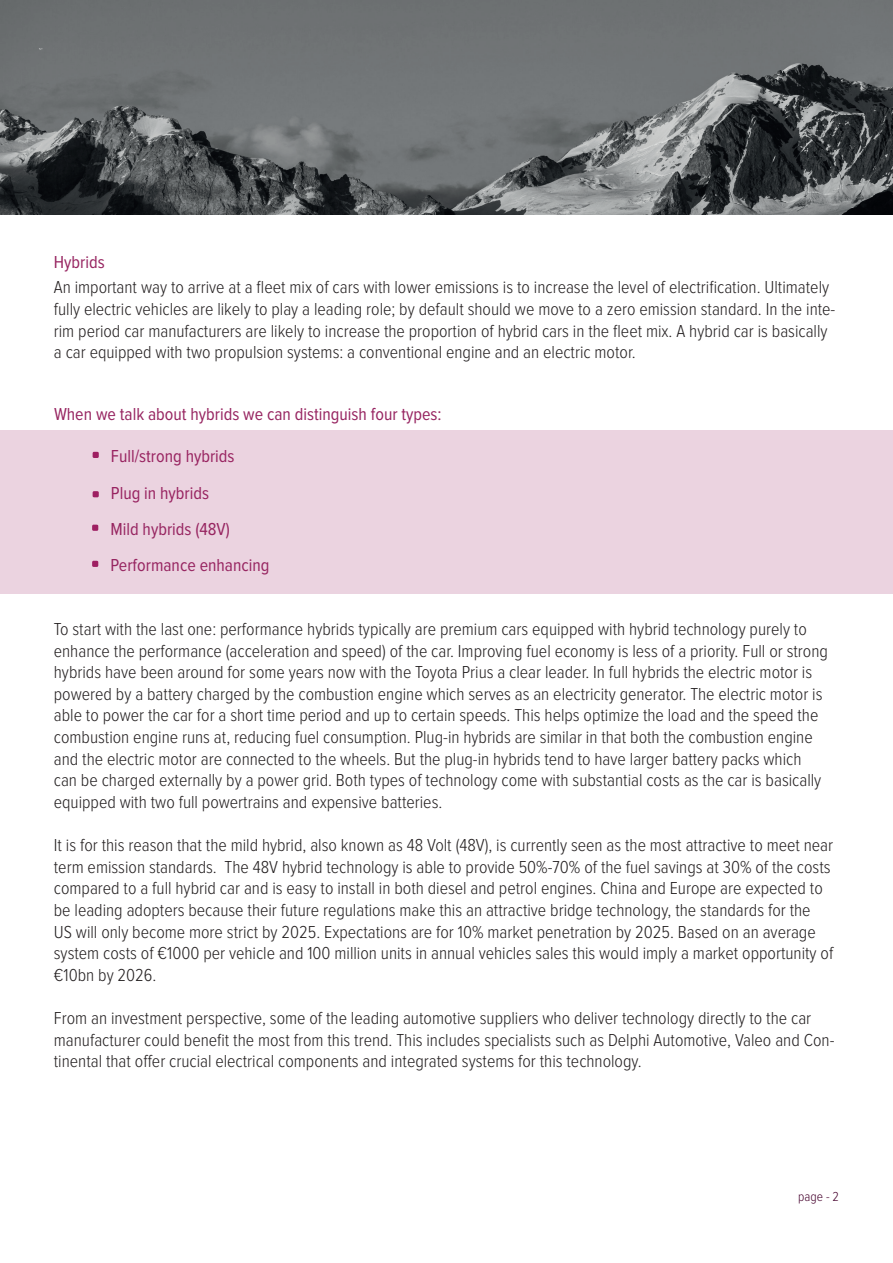
<style>
.page{position:relative;width:893px;height:1263px;background:#fff}
.page>*{position:absolute;margin:0;border:0;box-sizing:border-box;transform-origin:0 0}
.t1{font:300 18px/21.6px "Proxima Nova Cond";color:#231f20}
.t2{font:18px/36.8px "Proxima Nova Cond";color:#972561}
.t3{font:300 13.5px "Proxima Nova Cond";color:#47042f}
</style>
<div class="page">
<img style="left:0;top:0;width:893px;height:215px">
<div style="left:0;top:431px;width:893px;height:163px;background:#ebd3e0"></div>
<svg style="left:92px;top:525px;width:6px;height:6px"></svg>
<svg style="left:92px;top:561px;width:6px;height:6px"></svg>
<p class="t2" style="left:54px;top:244px;width:52px">Hybrids</p>
<p class="t1" style="left:54px;top:277px;width:783px">An important way to arrive at a fleet mix of cars with lower emissions is to increase the level of electrification. Ultimately fully electric vehicles are likely to play a leading role; by default should we move to a zero emission standard. In the inte&shy;rim period car manufacturers are likely to increase the proportion of hybrid cars in the fleet mix. A hybrid car is basically a car equipped with two propulsion systems: a conventional engine and an electric motor.</p>
<p class="t2" style="left:54px;top:396px;width:389px">When we talk about hybrids we can distinguish four types:</p>
<p class="t2" style="left:111px;top:438px;width:125px">Full/strong hybrids<br>Plug in hybrids</p>
<p class="t2" style="left:110px;top:511px;width:121px">Mild hybrids (48V)</p>
<p class="t2" style="left:110px;top:547px;width:160px">Performance enhancing</p>
<p class="t1" style="left:54px;top:619px;width:776px">To start with the last one: performance hybrids typically are premium cars equipped with hybrid technology purely to enhance the performance (acceleration and speed) of the car. Improving fuel economy is less of a priority. Full or strong hybrids have been around for some years now with the Toyota Prius a clear leader. In full hybrids the electric motor is powered by a battery charged by the combustion engine which serves as an electricity generator. The electric motor is able to power the car for a short time period and up to certain speeds. This helps optimize the load and the speed the combustion engine runs at, reducing fuel consumption. Plug-in hybrids are similar in that both the combustion engine and the electric motor are connected to the wheels. But the plug-in hybrids tend to have larger battery packs which can be charged externally by a power grid. Both types of technology come with substantial costs as the car is basically equipped with two full powertrains and expensive batteries.</p>
<p class="t1" style="left:54px;top:835px;width:781px">It is for this reason that the mild hybrid, also known as 48 Volt (48V), is currently seen as the most attractive to meet near term emission standards. The 48V hybrid technology is able to provide 50%-70% of the fuel savings at 30% of the costs compared to a full hybrid car and is easy to install in both diesel and petrol engines. China and Europe are expected to be leading adopters because their future regulations make this an attractive bridge technology, the standards for the<br>US will only become more strict by 2025. Expectations are for 10% market penetration by 2025. Based on an average system costs of €1000 per vehicle and 100 million units in annual vehicles sales this would imply a market opportunity of €10bn by 2026.</p>
<p class="t1" style="left:54px;top:1008px;width:782px">From an investment perspective, some of the leading automotive suppliers who deliver technology directly to the car manufacturer could benefit the most from this trend. This includes specialists such as Delphi Automotive, Valeo and Con&shy;tinental that offer crucial electrical components and integrated systems for this technology.</p>
<p class="t3" style="left:798px;top:1191px;width:42px">page - 2</p>
</div>
